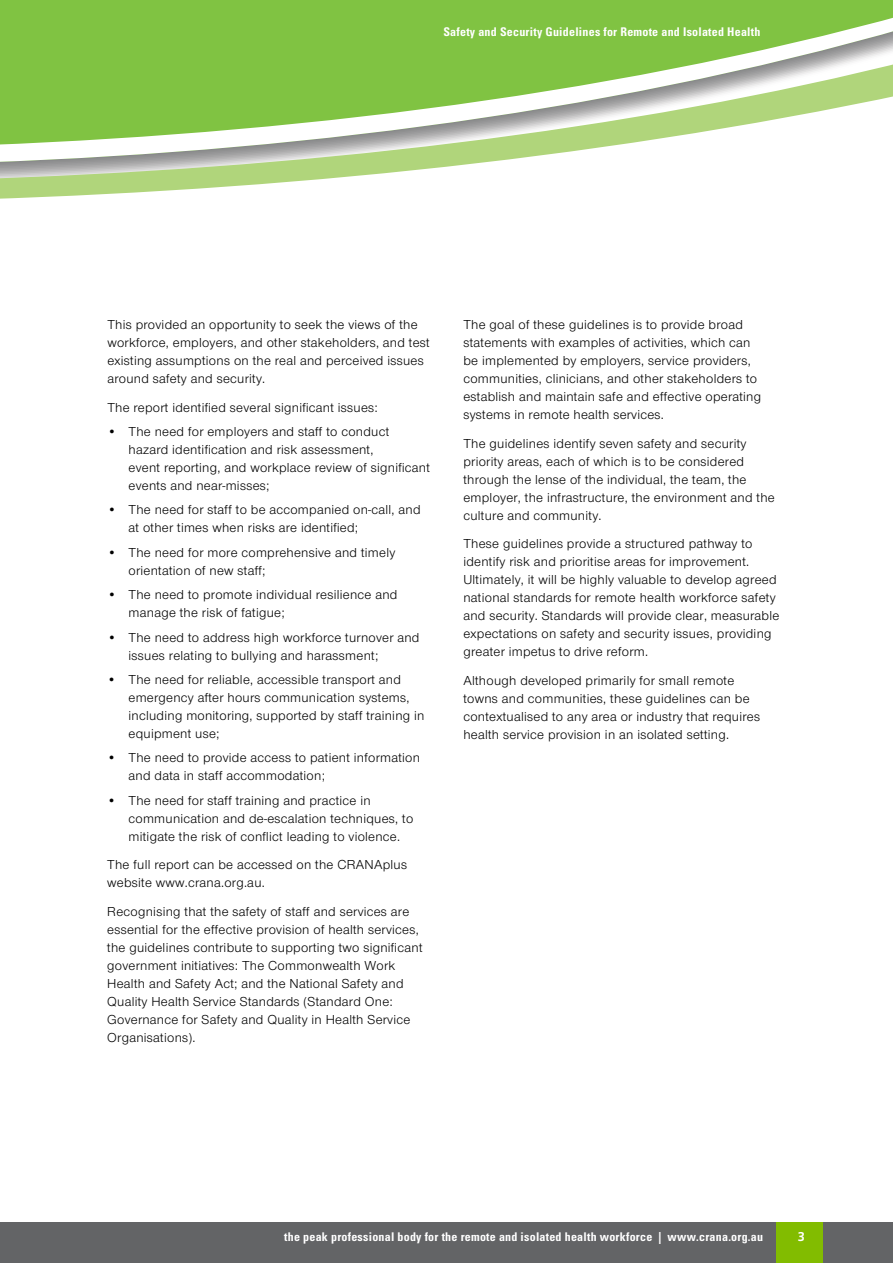
<style>
.page{position:relative;width:893px;height:1263px;background:#fff}
.page>*{position:absolute;margin:0;border:0;box-sizing:border-box;transform-origin:0 0}
.t1{font:13.5px/18px "Nimbus San Nov T";letter-spacing:.02em;color:#000}
.t2{font:700 12.75px "Frutiger";color:#fff}
.t3{font:700 condensed 12px "Univers";letter-spacing:.02em;color:#fff}
</style>
<div class="page">
<div style="left:0;top:0;width:893px;height:44px;background:#80c342"></div>
<svg style="left:0;top:44px;width:893px;height:155px"></svg>
<div style="left:0;top:1223px;width:893px;height:40px;background:#636466"></div>
<div style="left:776px;top:1223px;width:47px;height:40px;background:#82bc00"></div>
<p class="t3" style="left:443px;top:24px;width:319px">Safety and Security Guidelines for Remote and Isolated Health</p>
<p class="t1" style="left:107px;top:316px;width:324px">This provided an opportunity to seek the views of the workforce, employers, and other stakeholders, and test existing assumptions on the real and perceived issues around safety and security.</p>
<p class="t1" style="left:107px;top:398px;width:272px">The report identified several significant issues:</p>
<p class="t1" style="left:129px;top:423px;width:303px;text-indent:-21px">• The need for employers and staff to conduct hazard identification and risk assessment,<br>event reporting, and workplace review of significant events and near-misses;</p>
<p class="t1" style="left:129px;top:501px;width:293px;text-indent:-21px">• The need for staff to be accompanied on-call, and at other times when risks are identified;</p>
<p class="t1" style="left:129px;top:543px;width:268px;text-indent:-21px">• The need for more comprehensive and timely orientation of new staff;</p>
<p class="t1" style="left:129px;top:586px;width:270px;text-indent:-21px">• The need to promote individual resilience and manage the risk of fatigue;</p>
<p class="t1" style="left:129px;top:628px;width:292px;text-indent:-21px">• The need to address high workforce turnover and issues relating to bullying and harassment;</p>
<p class="t1" style="left:129px;top:671px;width:297px;text-indent:-21px">• The need for reliable, accessible transport and emergency after hours communication systems, including monitoring, supported by staff training in equipment use;</p>
<p class="t1" style="left:129px;top:749px;width:293px;text-indent:-21px">• The need to provide access to patient information and data in staff accommodation;</p>
<p class="t1" style="left:129px;top:791px;width:286px;text-indent:-21px">• The need for staff training and practice in communication and de-escalation techniques, to mitigate the risk of conflict leading to violence.</p>
<p class="t1" style="left:107px;top:856px;width:301px">The full report can be accessed on the CRANAplus website www.crana.org.au.</p>
<p class="t1" style="left:107px;top:903px;width:317px">Recognising that the safety of staff and services are essential for the effective provision of health services, the guidelines contribute to supporting two significant government initiatives: The Commonwealth Work Health and Safety Act; and the National Safety and Quality Health Service Standards (Standard One:<br>Governance for Safety and Quality in Health Service Organisations).</p>
<p class="t1" style="left:463px;top:316px;width:299px">The goal of these guidelines is to provide broad statements with examples of activities, which can be implemented by employers, service providers, communities, clinicians, and other stakeholders to establish and maintain safe and effective operating systems in remote health services.</p>
<p class="t1" style="left:463px;top:434px;width:313px">The guidelines identify seven safety and security priority areas, each of which is to be considered through the lense of the individual, the team, the employer, the infrastructure, the environment and the culture and community.</p>
<p class="t1" style="left:463px;top:535px;width:317px">These guidelines provide a structured pathway to identify risk and prioritise areas for improvement.<br>Ultimately, it will be highly valuable to develop agreed national standards for remote health workforce safety and security. Standards will provide clear, measurable expectations on safety and security issues, providing greater impetus to drive reform.</p>
<p class="t1" style="left:463px;top:671px;width:298px">Although developed primarily for small remote towns and communities, these guidelines can be contextualised to any area or industry that requires health service provision in an isolated setting.</p>
<p class="t3" style="left:284px;top:1229px;width:480px">the peak professional body for the remote and isolated health workforce | www.crana.org.au</p>
<p class="t2" style="left:798px;top:1229px;width:9px">3</p>
</div>
